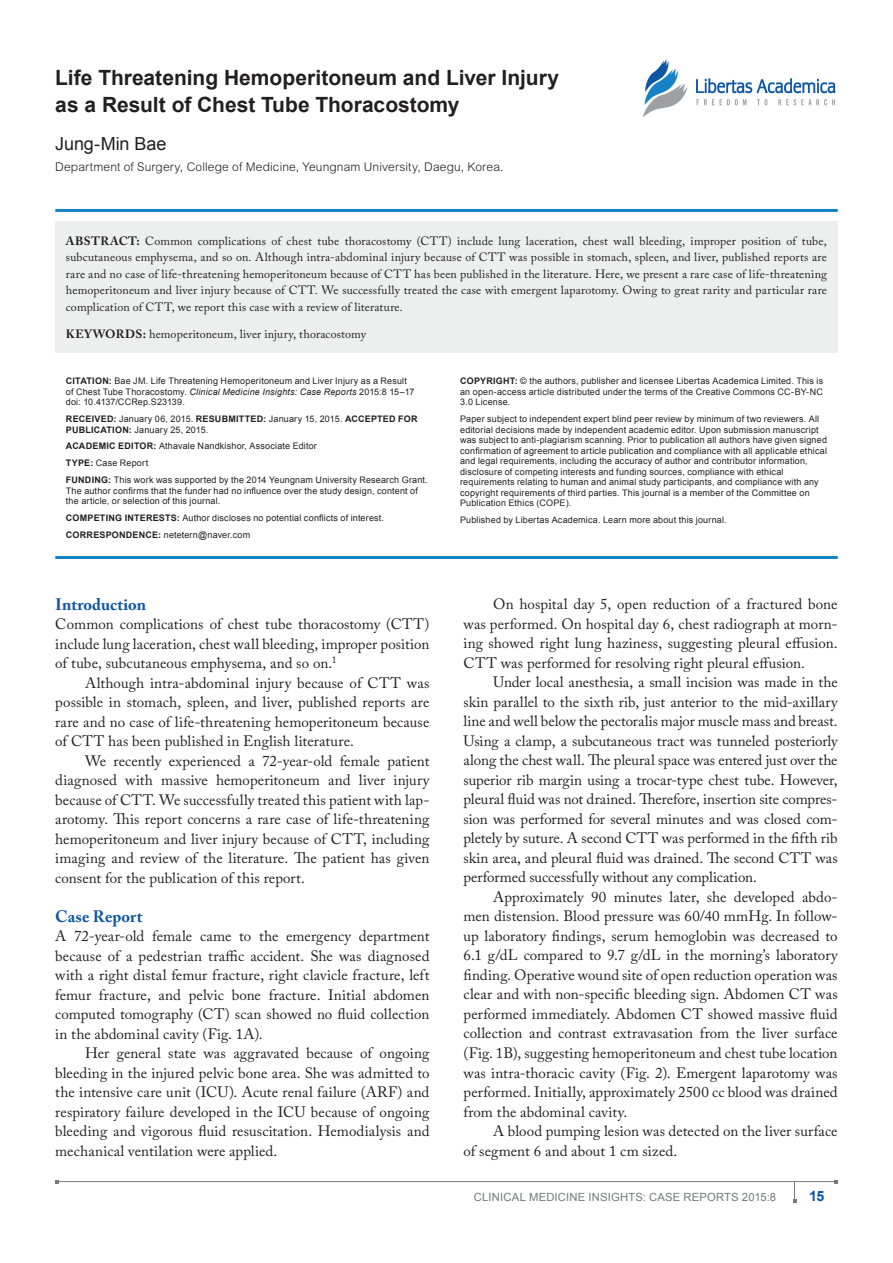
<style>
.page{position:relative;width:893px;height:1263px;background:#fff}
.page>*{position:absolute;margin:0;border:0;box-sizing:border-box;transform-origin:0 0}
.AT{font:700 21px/27px "Arial";letter-spacing:-.005em;color:#231f20}
.AAu{font:18px "Arial";letter-spacing:-.005em;color:#231f20}
.t1{font:700 16.5px "Adobe Caslon Pro";letter-spacing:.005em;color:#1055a4}
.Tx{font:15px/19.5px "Adobe Caslon Pro";letter-spacing:.005em;color:#231f20;text-align:justify}
.TxF{font:15px/19.5px "Adobe Caslon Pro";letter-spacing:.005em;color:#231f20;text-align:justify}
.RunF-folio{font:700 14.25px "Arial";color:#1055a4}
.t2{font:12px/16.5px "Adobe Caslon Pro";letter-spacing:.01em;color:#231f20;text-align:justify}
.AAuAff{font:300 12px "Arial MT Std";letter-spacing:.01em;color:#231f20}
.t3{font:700 12px "Adobe Caslon Pro";letter-spacing:.03em;color:#231f20}
.RunF{font:11.25px "Arial";letter-spacing:.015em;color:#76787b}
.t4{font:9px/10.5px "Arial";letter-spacing:.02em;color:#231f20}
.t5{font:700 9px "Arial";letter-spacing:.025em;color:#231f20}
.s1{font-weight:700}
.s2{font-style:italic}
</style>
<div class="page">
<hr style="left:57px;top:1181px;width:779px;height:1px;background:#76787b">
<svg style="left:793px;top:1182px;width:3px;height:20px"></svg>
<img style="left:643px;top:59px;width:193px;height:58px">
<hr style="left:55px;top:209px;width:783px;height:3px;background:#1582c5">
<hr style="left:55px;top:556px;width:783px;height:3px;background:#1582c5">
<div style="left:55px;top:221px;width:783px;height:132px;background:#edeeee"></div>
<p class="AT" style="left:55px;top:65px;width:506px">LIFE THREATENING HEMOPERITONEUM AND LIVER INJURY<br>AS A RESULT OF CHEST TUBE THORACOSTOMY</p>
<p class="AAu" style="left:55px;top:132px;width:113px">Jung-Min Bae</p>
<p class="AAuAff" style="left:55px;top:160px;width:450px">Department of Surgery, College of Medicine, Yeungnam University, Daegu, Korea.</p>
<p class="t3" style="left:66px;top:234px;width:45px">Abstrac</p>
<p class="t2" style="left:66px;top:232px;width:763px;text-indent:62px"><span class="s1">t:</span> Common complications of chest tube thoracostomy (CTT) include lung laceration, chest wall bleeding, improper position of tube, subcutaneous emphysema, and so on. Although intra-abdominal injury because of CTT was possible in stomach, spleen, and liver, published reports are rare and no case of life-threatening hemoperitoneum because of CTT has been published in the literature. Here, we present a rare case of life-threatening hemoperitoneum and liver injury because of CTT. We successfully treated the case with emergent laparotomy. Owing to great rarity and particular rare complication of CTT, we report this case with a review of literature.</p>
<p class="t2" style="left:66px;top:325px;width:302px"><span class="s1">Keywords:</span> hemoperitoneum, liver injury, thoracostomy</p>
<p class="t4" style="left:66px;top:376px;width:350px"><span class="s1">CITATION:</span> Bae JM. Life Threatening Hemoperitoneum and Liver I njury as a Result of Chest Tube Thoracostomy. <span class="s2">Clinical Medicine Insights: Case Reports</span> 2015:8 15–17 doi: 10.4137/CCRep.S23139.</p>
<p class="t4" style="left:66px;top:414px;width:287px"><span class="s1">RECEIVED:</span> January 06, 2015. <span class="s1">RESUBMITTED:</span> January 15, 2015. <span class="s1">ACC</span></p>
<p class="t5" style="left:365px;top:413px;width:51px">EPTED FOR</p>
<p class="t4" style="left:66px;top:421px;width:363px;line-height:16.8px"><span class="s1">PUBLICATION:</span> January 25, 2015.<br><span class="s1">ACADEMIC EDITOR:</span> Athavale Nandkishor, Associate Editor<br><span class="s1">TYPE :</span> Case Report<br><span class="s1">FUNDING:</span> This work was supported by the 2014 Yeungnam University Research Grant.</p>
<p class="t4" style="left:66px;top:485px;width:353px">The author confirms that the funder had no influence over the study design, content of the article, or selection of this journal.</p>
<p class="t5" style="left:66px;top:512px;width:100px">COMPETI NG INTERESTS</p>
<p class="t4" style="left:460px;top:376px;width:365px;text-align:justify"><span class="s1">COPYRIGHT:</span> © the authors, publisher and licensee Libertas Academica Limited. This is an open-access article distributed under the terms of the Creative Commons CC-BY-N C 3.0 License.</p>
<p class="t4" style="left:460px;top:414px;width:368px">Paper subject to independent expert blind peer review by minimum of two reviewers. All editorial decisions made by independent academic editor. Upon submission manuscript was subject to anti-plagiarism scanning. Prior to publication all authors have given signed confirmation of agreement to article publication and compliance with all applicable ethical and legal requirements, including the accuracy of author and contributor information, disclosure of competing interests and funding sources, compliance with ethical requirements relating to human and animal study participants, and compliance with any copyright requirements of third parties. This journal is a member of the Committee on Publication Ethics (COPE</p>
<p class="t4" style="left:460px;top:495px;width:268px;line-height:16.8px;text-indent:106px">).<br>Published by Libertas Academica. Learn more about this journal.</p>
<p class="t4" style="left:66px;top:510px;width:320px;line-height:16.8px;text-indent:111px"><span class="s1">:</span> Author discloses no potential conflicts of interest.<br><span class="s1">CORRESPONDENCE:</span> netetern@naver.com</p>
<h1 class="t1" style="left:55px;top:594px;width:92px">Introduction</h1>
<p class="TxF" style="left:55px;top:614px;width:376px">Common complications of chest tube thoracostomy (CTT) include lung laceration, chest wall bleeding, improper position of tube, subcutaneous emphysema, and so on.<sup>1</sup></p>
<p class="Tx" style="left:55px;top:673px;width:376px;text-indent:30px">Although intra-abdominal injury because of CTT was possible in stomach, spleen, and liver, published reports are rare and no case of life-threatening hemoperitoneum because of CTT has been published in English literature.</p>
<p class="Tx" style="left:55px;top:751px;width:376px;text-indent:30px">We recently experienced a 72-year-old female patient diagnosed with massive hemoperitoneum and liver injury because of CTT. We successfully treated this patient with lap&shy;arotomy. This report concerns a rare case of life-threatening hemoperitoneum and liver injury because of CTT, including imaging and review of the literature. The patient has given consent for the publication of this report.</p>
<h1 class="t1" style="left:55px;top:906px;width:89px">Case Report</h1>
<p class="TxF" style="left:55px;top:926px;width:376px">A 72-year-old female came to the emergency department because of a pedestrian traffic accident. She was diagnosed with a right distal femur fracture, right clavicle fracture, left femur fracture, and pelvic bone fracture. Initial abdomen computed tomography (CT) scan showed no fluid collection in the abdominal cavity (Fig. 1A).</p>
<p class="Tx" style="left:55px;top:1043px;width:376px;text-indent:30px">Her general state was aggravated because of ongoing bleeding in the injured pelvic bone area. She was admitted to the intensive care unit (ICU). Acute renal failure (ARF) and respiratory failure developed in the ICU because of ongoing bleeding and vigorous fluid resuscitation. Hemodialysis and mechanical ventilation were applied.</p>
<p class="Tx" style="left:463px;top:594px;width:376px;text-indent:30px">On hospital day 5, open reduction of a fractured bone was performed. On hospital day 6, chest radiograph at morn&shy;ing showed right lung haziness, suggesting pleural effusion.<br>CTT was performed for resolving right pleural effusion.</p>
<p class="Tx" style="left:463px;top:672px;width:376px;text-indent:30px">Under local anesthesia, a small incision was made in the skin parallel to the sixth rib, just anterior to the mid-axillary line and well below the pectoralis major muscle mass and breast.<br>Using a clamp, a subcutaneous tract was tunneled posteriorly along the chest wall. The pleural space was entered just over the superior rib margin using a trocar-type chest tube. However, pleural fluid was not drained. Therefore, insertion site compres&shy;sion was performed for several minutes and was closed com&shy;pletely by suture. A second CTT was performed in the fifth rib skin area, and pleural fluid was drained. The second CTT was performed successfully without any complication.</p>
<p class="Tx" style="left:463px;top:887px;width:376px;text-indent:30px">Approximately 90 minutes later, she developed abdo&shy;men distension. Blood pressure was 60/40 mmHg. In follow&shy;up laboratory findings, serum hemoglobin was decreased to 6.1 g/dL compared to 9.7 g/dL in the morning’s laboratory finding. Operative wound site of open reduction operation was clear and with non-specific bleeding sign. Abdomen CT was performed immediately. Abdomen CT showed massive fluid collection and contrast extravasation from the liver surface (Fig. 1B), suggesting hemoperitoneum and chest tube location was intra-thoracic cavity (Fig. 2). Emergent laparotomy was performed. Initially, approximately 2500 cc blood was drained from the abdominal cavity.</p>
<p class="Tx" style="left:463px;top:1121px;width:376px;text-indent:30px">A blood pumping lesion was detected on the liver surface of segment 6 and about 1 cm sized.</p>
<p class="RunF" style="left:474px;top:1189px;width:304px">Clinical Medicine I nsights: Case Reports 2015:8</p>
<p class="RunF-folio" style="left:809px;top:1186px;width:17px">15</p>
</div>
